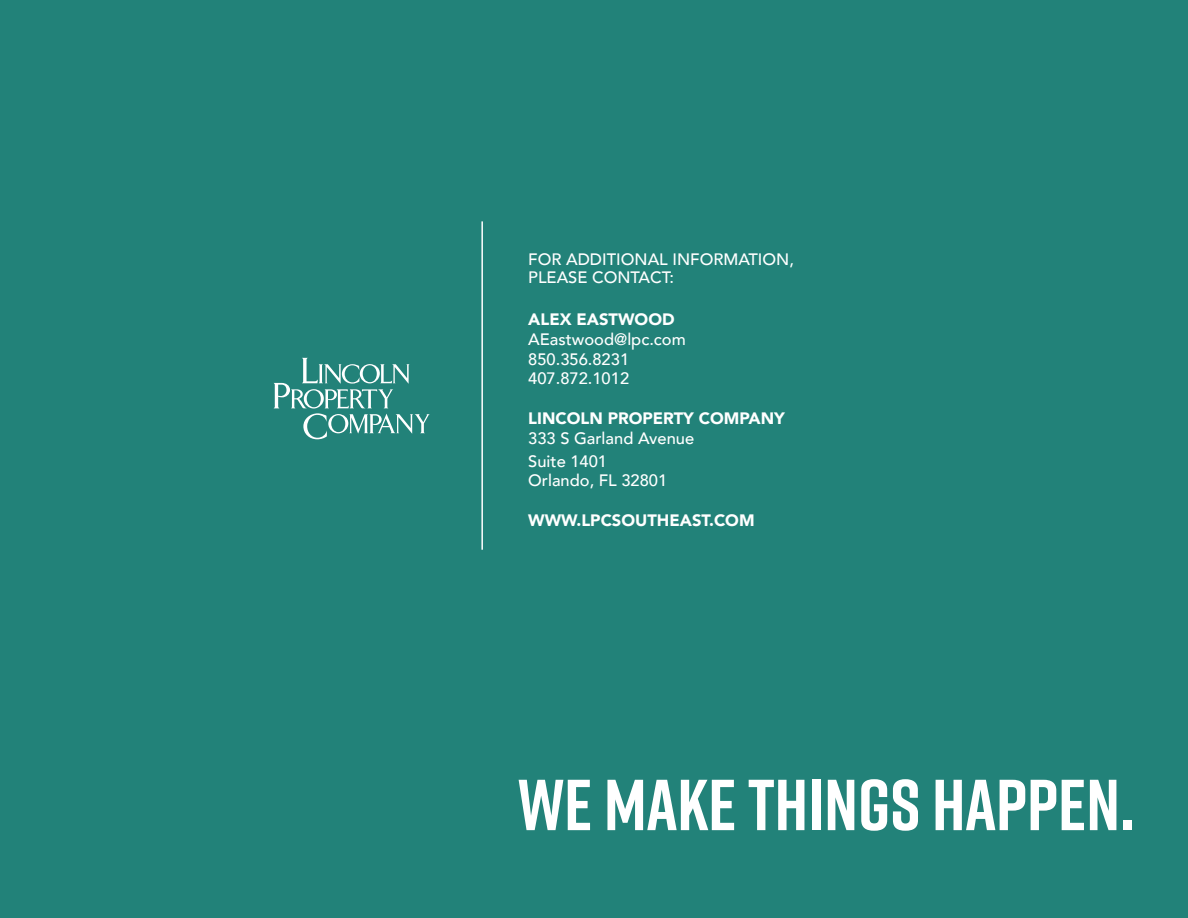
<style>
.page{position:relative;width:1188px;height:918px;background:#228279}
.page>*{position:absolute;margin:0;border:0;box-sizing:border-box;transform-origin:0 0}
.t1{font:700 72px "Rift";color:#fff}
.t2{font:500 16.5px "Avenir";color:#fff}
.t3{font:900 16.5px "Avenir";color:#fff}
</style>
<div class="page">
<hr style="left:481px;top:221px;width:2px;height:329px;background:#fff">
<svg style="left:273px;top:358px;width:157px;height:81px"></svg>
<p class="t2" style="left:528px;top:245px;width:267px">FOR ADDITIONAL INFORMATION,</p>
<p class="t2" style="left:528px;top:263px;width:147px">PLEASE CONTACT:</p>
<p class="t3" style="left:528px;top:305px;width:148px">ALEX EASTWOOD</p>
<p class="t2" style="left:528px;top:325px;width:159px">AEastwood@lpc.com</p>
<p class="t2" style="left:528px;top:345px;width:102px">850.356.8231</p>
<p class="t2" style="left:528px;top:364px;width:102px">407.872.1012</p>
<p class="t3" style="left:528px;top:404px;width:258px">LINCOLN PROPERTY COMPANY</p>
<p class="t2" style="left:528px;top:424px;width:168px">333 S Garland Avenue</p>
<p class="t2" style="left:528px;top:447px;width:80px">Suite 1401</p>
<p class="t2" style="left:528px;top:466px;width:141px">Orlando, FL 32801</p>
<p class="t3" style="left:528px;top:506px;width:228px">WWW.LPCSOUTHEAST.COM</p>
<p class="t1" style="left:518px;top:753px;width:618px">WE MAKE THINGS HAPPEN.</p>
</div>
